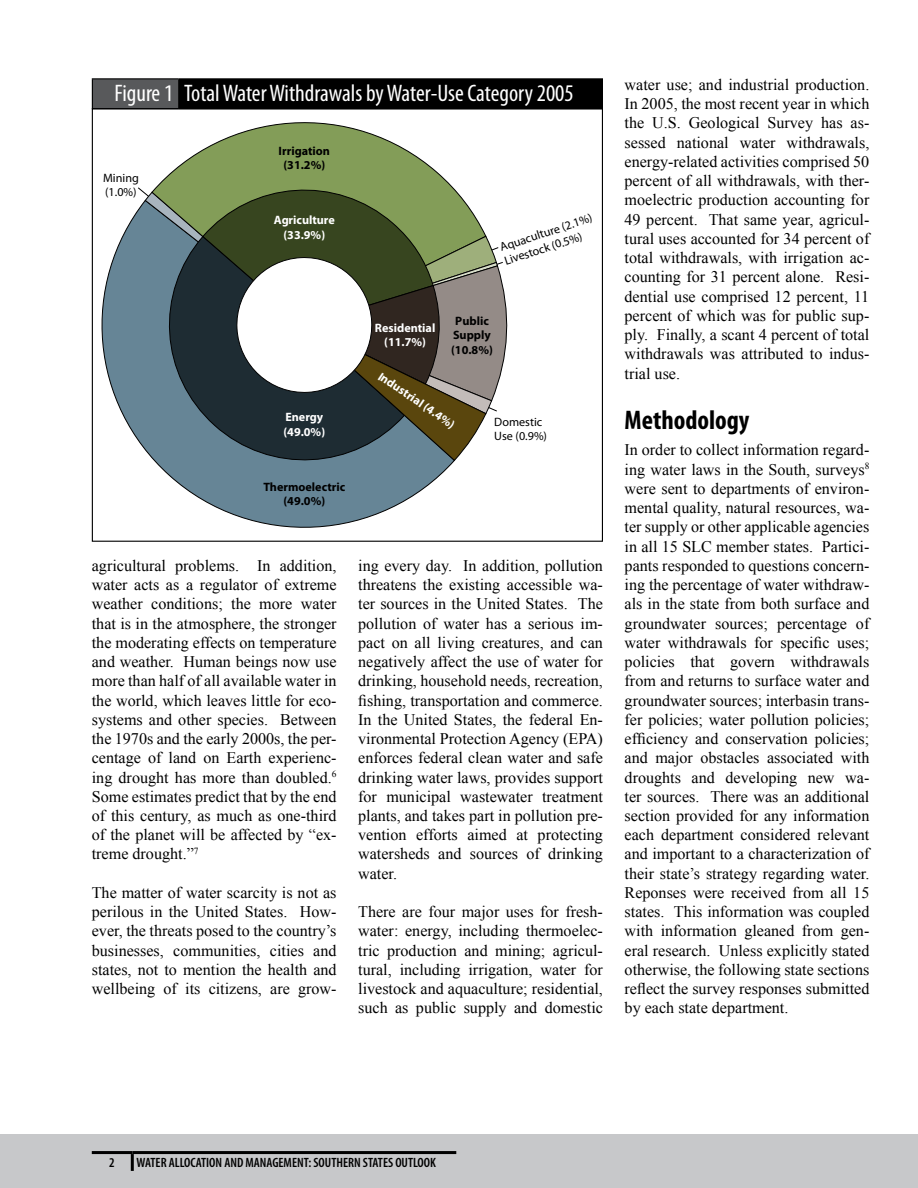
<style>
.page{position:relative;width:918px;height:1188px;background:#fff}
.page>*{position:absolute;margin:0;border:0;box-sizing:border-box;transform-origin:0 0}
.t1{font:700 condensed 27px "Myriad Pro";color:#000}
.t2{font:condensed 24px "Myriad Pro";color:#fff}
.t3{font:16.2px/19.2px "Times New Roman";color:#000;text-align:justify}
.t4{font:600 condensed 13.5px "Myriad Pro";color:#000}
.t5{font:700 12.15px/14.5px "Myriad Pro";color:#fff;text-align:center}
.t6{font:12.15px/14.5px "Myriad Pro";color:#000}
.t7{font:700 12.15px/14.5px "Myriad Pro";color:#000;text-align:center}
</style>
<div class="page">
<div style="left:0;top:1134px;width:918px;height:54px;background:#c7c8ca"></div>
<hr style="left:92px;top:1151px;width:40px;height:3px;background:#000">
<hr style="left:132px;top:1151px;width:324px;height:3px;background:#000">
<hr style="left:131px;top:1154px;width:3px;height:17px;background:#000">
<div style="left:92px;top:79px;width:87px;height:30px;background:#58595b"></div>
<div style="left:179px;top:79px;width:423px;height:30px;background:#000"></div>
<hr style="left:92px;top:78px;width:87px;height:1px;background:#000">
<svg style="left:92px;top:79px;width:1px;height:29px"></svg>
<hr style="left:179px;top:78px;width:424px;height:1px;background:#000">
<svg style="left:178px;top:79px;width:1px;height:20px"></svg>
<svg style="left:602px;top:79px;width:1px;height:29px"></svg>
<svg style="left:91px;top:200px;width:364px;height:342px"></svg>
<svg style="left:152px;top:99px;width:334px;height:75px"></svg>
<div style="left:154px;top:461px;width:251px;height:14px;background:#668596"></div>
<svg style="left:145px;top:174px;width:363px;height:287px;background:#6a7970"></svg>
<svg style="left:137px;top:187px;width:367px;height:225px"></svg>
<h2 class="t2" style="left:114px;top:79px;width:461px">Figure 1 Total Water Withdrawals by Water-Use Category 2005</h2>
<p class="t6" style="left:103px;top:170px;width:37px">Mining (1.0%)</p>
<p class="t7" style="left:279px;top:143px;width:53px">Irrigation (31.2%)</p>
<p class="t5" style="left:274px;top:212px;width:63px">Agriculture (33.9%)</p>
<p class="t5" style="left:283px;top:409px;width:43px;text-align:left">Energy (49.0%)</p>
<p class="t7" style="left:263px;top:479px;width:83px">Thermoelectric (49.0%)</p>
<p class="t6" style="left:498px;top:240px;width:98px;rotate:-18deg">Aquaculture (2.1%)<br>Livestock (0.5%)</p>
<p class="t5" style="left:375px;top:320px;width:62px">Residential (11.7%)</p>
<p class="t7" style="left:451px;top:313px;width:43px">Public<br>Supply (10.8%)</p>
<p class="t5" style="left:384px;top:369px;width:91px;rotate:34deg">Industrial (4.4%)</p>
<p class="t6" style="left:494px;top:414px;width:54px">Domestic<br>Use (0.9%)</p>
<p class="t3" style="left:92px;top:556px;width:246px">agricultural problems. In addition, water acts as a regulator of extreme weather conditions; the more water that is in the atmosphere, the stronger the moderating effects on temperature and weather. Human beings now use more than half of all available water in the world, which leaves little for eco&shy;systems and other species. Between the 1970s and the early 2000s, the per&shy;centage of land on Earth experienc&shy;ing drought has more than doubled.<sup>6<br></sup>Some estimates predict that by the end of this century, as much as one-third of the planet will be affected by “ex&shy;treme drought.”<sup>7</sup></p>
<p class="t3" style="left:92px;top:883px;width:246px">The matter of water scarcity is not as perilous in the United States. How&shy;ever, the threats posed to the country’s businesses, communities, cities and states, not to mention the health and wellbeing of its citizens, are grow-</p>
<p class="t3" style="left:358px;top:556px;width:246px">ing every day. In addition, pollution threatens the existing accessible wa&shy;ter sources in the United States. The pollution of water has a serious im&shy;pact on all living creatures, and can negatively affect the use of water for drinking, household needs, recreation, fishing, transportation and commerce.<br>In the United States, the federal En&shy;vironmental Protection Agency (EPA) enforces federal clean water and safe drinking water laws, provides support for municipal wastewater treatment plants, and takes part in pollution pre&shy;vention efforts aimed at protecting watersheds and sources of drinking water.</p>
<p class="t3" style="left:358px;top:902px;width:246px">There are four major uses for fresh&shy;water: energy, including thermoelec&shy;tric production and mining; agricul&shy;tural, including irrigation, water for livestock and aquaculture; residential, such as public supply and domestic</p>
<p class="t3" style="left:625px;top:75px;width:246px">water use; and industrial production.<br>In 2005, the most recent year in which the U.S. Geological Survey has as&shy;sessed national water withdrawals, energy-related activities comprised 50 percent of all withdrawals, with ther&shy;moelectric production accounting for 49 percent. That same year, agricul&shy;tural uses accounted for 34 percent of total withdrawals, with irrigation ac&shy;counting for 31 percent alone. Resi&shy;dential use comprised 12 percent, 11 percent of which was for public sup&shy;ply. Finally, a scant 4 percent of total withdrawals was attributed to indus&shy;trial use.</p>
<h1 class="t1" style="left:625px;top:403px;width:126px">Methodology</h1>
<p class="t3" style="left:625px;top:440px;width:246px">In order to collect information regard&shy;ing water laws in the South, surveys<sup>8 </sup>were sent to departments of environ&shy;mental quality, natural resources, wa&shy;ter supply or other applicable agencies in all 15 SLC member states. Partici&shy;pants responded to questions concern&shy;ing the percentage of water withdraw&shy;als in the state from both surface and groundwater sources; percentage of water withdrawals for specific uses; policies that govern withdrawals from and returns to surface water and groundwater sources; interbasin trans&shy;fer policies; water pollution policies; efficiency and conservation policies; and major obstacles associated with droughts and developing new wa&shy;ter sources. There was an additional section provided for any information each department considered relevant and important to a characterization of their state’s strategy regarding water.<br>Reponses were received from all 15 states. This information was coupled with information gleaned from gen&shy;eral research. Unless explicitly stated otherwise, the following state sections reflect the survey responses submitted by each state department.</p>
<p class="t4" style="left:109px;top:1154px;width:7px">2</p>
<p class="t4" style="left:137px;top:1154px;width:301px">WATER ALLOCATION AND MANAGEMENT: SOUTHERN STATES OUTLOOK</p>
</div>
